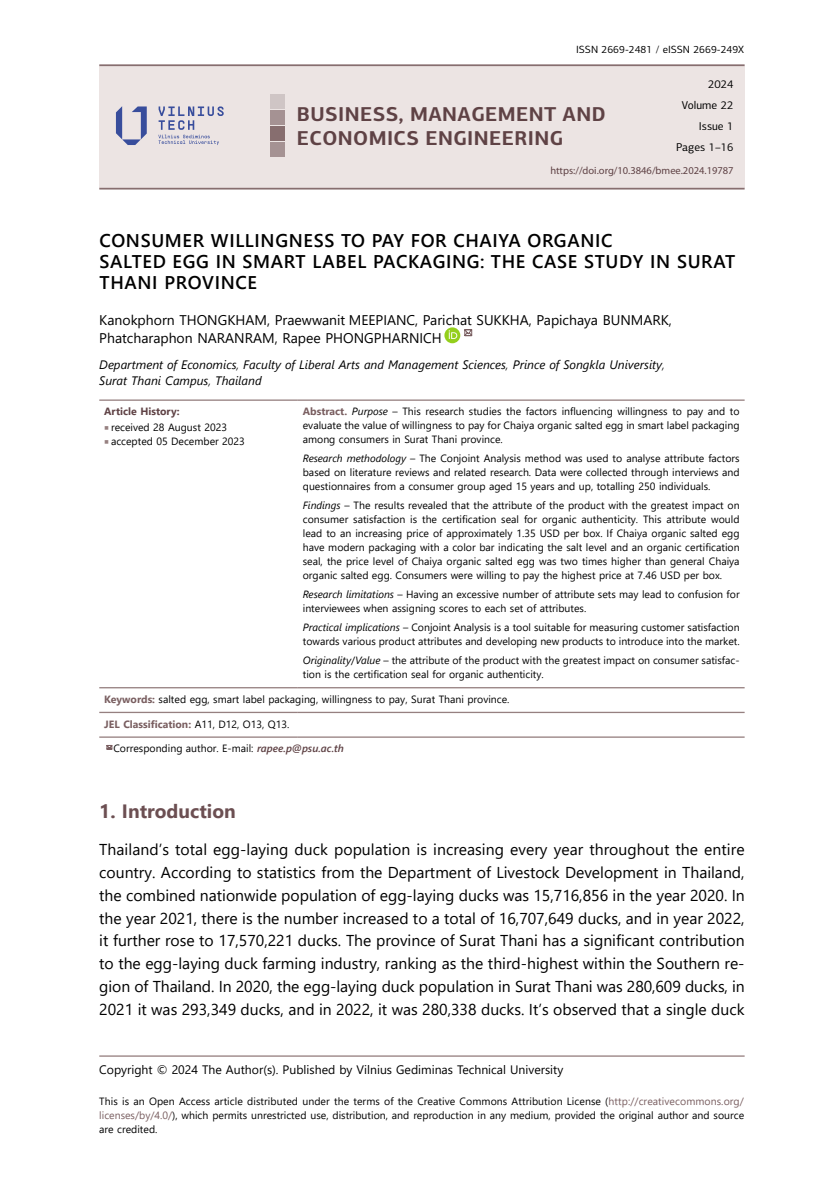
<style>
.page{position:relative;width:834px;height:1191px;background:#fff}
.page>*{position:absolute;margin:0;border:0;box-sizing:border-box;transform-origin:0 0}
.t1{font:700 20.12px/24.2px "PF Centro Sans Pro";letter-spacing:.02em;color:#5f4245}
.t2{font:700 19.25px "Segoe UI";color:#6c4f52}
.t3{font:600 18.38px/21px "Segoe UI";letter-spacing:.035em;color:#000}
.t4{font:15.75px/22.8px "Segoe UI";color:#000;text-align:justify}
.t5{font:14px/17.5px "Segoe UI";color:#000}
.t6{font:italic 12.25px/15.4px "Segoe UI";color:#000}
.t7{font:12.25px "Segoe UI";color:#000}
.t8{font:11.38px/21.2px "PF Centro Sans Pro";color:#000;text-align:right}
.t9{font:10.5px/14px "Segoe UI";color:#000;text-align:justify}
.t10{font:10.5px "Myriad Pro";color:#5f4245}
.t11{font:700 10.5px "Segoe UI";color:#795e60}
.t12{font:10.5px "PF Centro Sans Pro";color:#000}
.t13{font:700 10.5px "Segoe UI";color:#5f4245}
.s1{font-weight:300}
.s2{font-weight:700;color:#795e60}
.s3{font-style:italic}
.s4{font-family:"Minion Pro";font-size:12.25px;color:#968080}
.s5{font-weight:400;color:#000}
.s6{font-weight:600;font-style:italic;color:#5f4245}
.s7{color:#795e60}
</style>
<div class="page">
<hr style="left:99px;top:1055px;width:645px;height:1px;background:#968080">
<div style="left:99px;top:66px;width:645px;height:122px;background:#ece4e3"></div>
<hr style="left:99px;top:64px;width:645px;height:2px;background:#876e6f">
<hr style="left:99px;top:188px;width:645px;height:1px;background:#876e6f">
<div style="left:270px;top:94px;width:14px;height:15px;background:#cfc5c5"></div>
<div style="left:270px;top:110px;width:14px;height:15px;background:#a59293"></div>
<div style="left:270px;top:126px;width:14px;height:15px;background:#876e6f"></div>
<div style="left:270px;top:142px;width:14px;height:15px;background:#a59293"></div>
<svg style="left:116px;top:106px;width:31px;height:39px"></svg>
<svg style="left:158px;top:106px;width:66px;height:39px"></svg>
<svg style="left:444px;top:327px;width:16px;height:16px"></svg>
<svg style="left:448px;top:330px;width:9px;height:9px"></svg>
<svg style="left:464px;top:329px;width:9px;height:7px"></svg>
<hr style="left:99px;top:399px;width:199px;height:2px;background:#968080">
<hr style="left:298px;top:399px;width:446px;height:2px;background:#968080">
<hr style="left:99px;top:687px;width:199px;height:1px;background:#968080">
<hr style="left:298px;top:687px;width:446px;height:1px;background:#968080">
<hr style="left:99px;top:712px;width:199px;height:1px;background:#968080">
<hr style="left:298px;top:712px;width:446px;height:1px;background:#968080">
<hr style="left:99px;top:736px;width:199px;height:2px;background:#968080">
<hr style="left:298px;top:736px;width:446px;height:2px;background:#968080">
<svg style="left:106px;top:745px;width:7px;height:5px"></svg>
<p class="t12" style="left:576px;top:43px;width:169px">ISSN 2669-2481 / eISSN 2669-249X</p>
<p class="t8" style="left:676px;top:73px;width:59px">2024<br>Volume 22<br>Issue 1<br>Pages 1–16</p>
<p class="t10" style="left:550px;top:164px;width:185px">https://doi.org/10.3846/bmee.2024.19787</p>
<h1 class="t1" style="left:297px;top:102px;width:310px">BUSINESS, MANAGEMENT AND<br>ECONOMICS ENGINEERING</h1>
<h3 class="t3" style="left:100px;top:228px;width:637px">CONSUMER WILLINGNESS TO PAY FOR CHAIYA ORGANIC<br>SALTED EGG IN SMART LABEL PACKAGING: THE CASE STUDY IN SURAT<br>THANI PROVINCE</h3>
<h3 class="t5" style="left:99px;top:310px;width:574px">Kanokphorn THONGKHAM, Praewwanit MEEPIANC, Parichat SUKKHA, Papichaya BUNMARK,<br>Phatcharaphon NARANRAM, Rapee PHONGPHARNICH</h3>
<p class="t6" style="left:99px;top:355px;width:567px">Department of Economics<span class="s1">,</span> Faculty of Liberal Arts and Management Sciences<span class="s1">,</span> Prince of Songkla University<span class="s1">,<br></span>Surat Thani Campus<span class="s1">,</span> Thailand</p>
<p class="t13" style="left:104px;top:402px;width:77px">Article History:</p>
<p class="t9" style="left:303px;top:404px;width:438px"><span class="s2">Abstract.</span> <span class="s3">Purpose</span> – This research studies the factors influencing willingness to pay and to evaluate the value of willingness to pay for Chaiya organic salted egg in smart label packaging among consumers in Surat Thani province.</p>
<p class="t9" style="left:303px;top:451px;width:438px"><span class="s3">Research methodology</span> – The Conjoint Analysis method was used to analyse attribute factors based on literature reviews and related research. Data were collected through interviews and questionnaires from a consumer group aged 15 years and up, totalling 250 individuals.</p>
<p class="t9" style="left:303px;top:497px;width:438px"><span class="s3">Findings</span> – The results revealed that the attribute of the product with the greatest impact on consumer satisfaction is the certification seal for organic authenticity. This attribute would lead to an increasing price of approximately 1.35 USD per box. If Chaiya organic salted egg have modern packaging with a color bar indicating the salt level and an organic certification seal, the price level of Chaiya organic salted egg was two times higher than general Chaiya organic salted egg. Consumers were willing to pay the highest price at 7.46 USD per box.</p>
<p class="t9" style="left:303px;top:586px;width:438px"><span class="s3">Research limitations</span> – Having an excessive number of attribute sets may lead to confusion for interviewees when assigning scores to each set of attributes.</p>
<p class="t9" style="left:303px;top:619px;width:438px"><span class="s3">Practical implications</span> – Conjoint Analysis is a tool suitable for measuring customer satisfaction towards various product attributes and developing new products to introduce into the market.</p>
<p class="t9" style="left:303px;top:652px;width:438px"><span class="s3">Originality</span>/<span class="s3">Value</span> – the attribute of the product with the greatest impact on consumer satisfac&shy;tion is the certification seal for organic authenticity.</p>
<p class="t9" style="left:104px;top:420px;width:124px"><span class="s4">■</span> received 28 August 2023</p>
<p class="t9" style="left:104px;top:434px;width:142px"><span class="s4">■</span> accepted 05 December 2023</p>
<p class="t9" style="left:104px;top:691px;width:407px"><span class="s2">Keywords:</span> salted egg, smart label packaging, willingness to pay, Surat Thani province.</p>
<p class="t11" style="left:104px;top:714px;width:187px">JEL Classification: <span class="s5">A11, D12, O13, Q13.</span></p>
<p class="t9" style="left:113px;top:740px;width:232px">Corresponding author. E-mail: <span class="s6">rapee.p@psu.ac.th</span></p>
<h2 class="t2" style="left:99px;top:792px;width:138px">1. Introduction</h2>
<p class="t4" style="left:99px;top:837px;width:647px">Thailand’s total egg-laying duck population is increasing every year throughout the entire country. According to statistics from the Department of Livestock Development in Thailand, the combined nationwide population of egg-laying ducks was 15,716,856 in the year 2020. In the year 2021, there is the number increased to a total of 16,707,649 ducks, and in year 2022, it further rose to 17,570,221 ducks. The province of Surat Thani has a significant contribution to the egg-laying duck farming industry, ranking as the third-highest within the Southern re&shy;gion of Thailand. In 2020, the egg-laying duck population in Surat Thani was 280,609 ducks, in 2021 it was 293,349 ducks, and in 2022, it was 280,338 ducks. It’s observed that a single duck</p>
<p class="t7" style="left:99px;top:1058px;width:465px">Copyright © 2024 The Author(s). Published by Vilnius Gediminas Technical University</p>
<p class="t9" style="left:99px;top:1093px;width:646px">This is an Open Access article distributed under the terms of the Creative Commons Attribution License (<span class="s7">http://creativecommons.org/ licenses/by/4.0/</span>), which permits unrestricted use, distribution, and reproduction in any medium, provided the original author and source are credited.</p>
</div>
